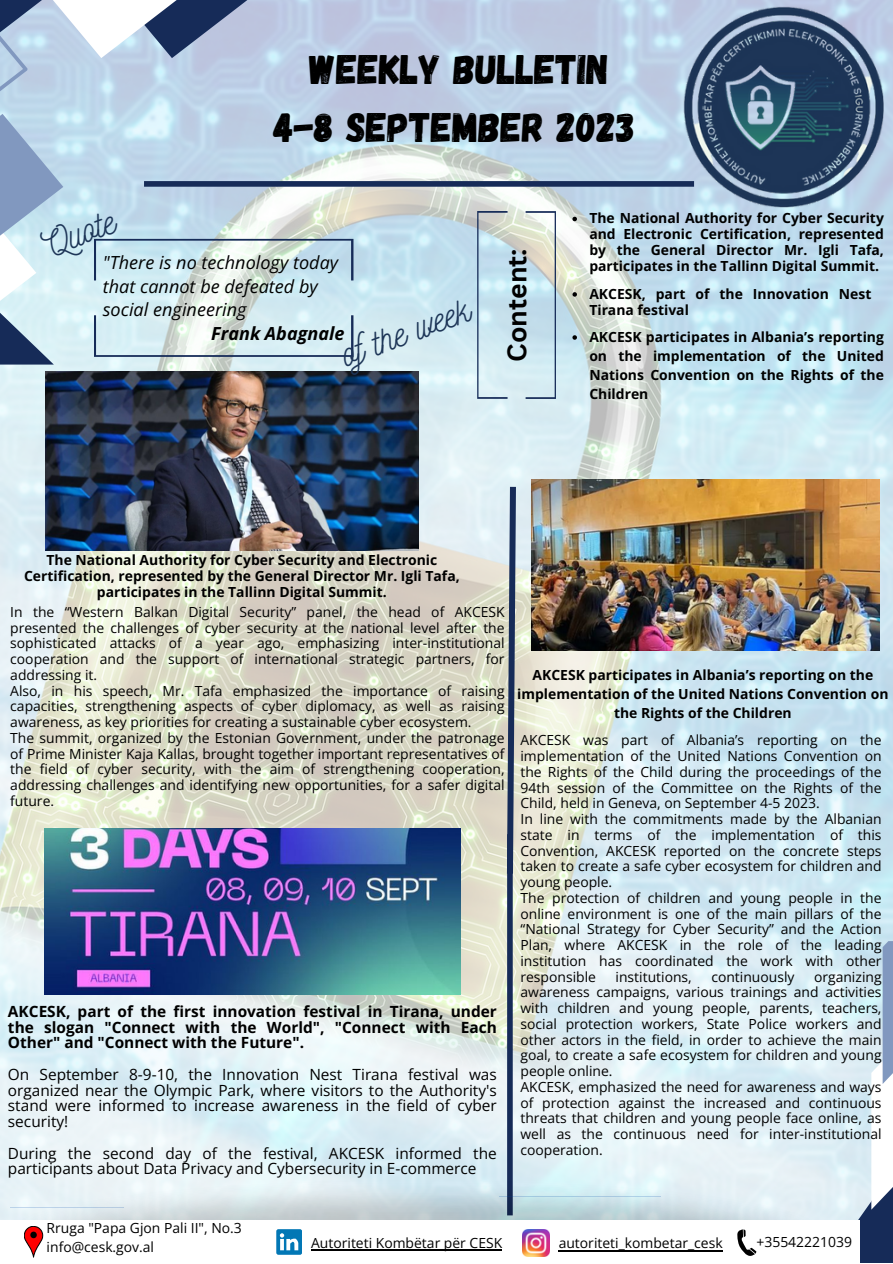
<style>
.page{position:relative;width:893px;height:1264px;background:#fff}
.page>*{position:absolute;margin:0;border:0;box-sizing:border-box;transform-origin:0 0}
.t1{font:41.25px "Gagalin";color:#000}
.t2{font:36.9px "Nickainley";color:#1d3557}
.t3{font:700 26.4px "Canva Sans";color:#000}
.t4{font:italic 18px/23.7px "Open Sans";color:#000}
.t5{font:italic 700 18px "Open Sans";color:#000}
.t6{font:15.45px/15.8px "Open Sans";color:#000;text-align:justify}
.t7{font:700 15.45px/15.8px "Open Sans";color:#000;text-align:justify}
.t8{font:13.95px/15.8px "Open Sans";color:#000;text-align:justify}
.t9{font:700 13.95px/15.8px "Open Sans";color:#000;text-align:center}
</style>
<div class="page">
<img style="left:0;top:0;width:892px;height:1136px">
<div style="left:507px;top:834px;width:5px;height:381px;background:#162b58"></div>
<img style="left:683px;top:7px;width:200px;height:201px">
<svg style="left:600px;top:1025px;width:109px;height:111px;fill:#e4f3f8"></svg>
<svg style="left:709px;top:941px;width:183px;height:195px;fill:#dcedf5"></svg>
<svg style="left:0;top:0;width:303px;height:364px"></svg>
<svg style="left:0;top:0;width:232px;height:342px"></svg>
<svg style="left:0;top:0;width:63px;height:276px"></svg>
<svg style="left:94px;top:239px;width:259px;height:41px"></svg>
<svg style="left:94px;top:315px;width:259px;height:42px"></svg>
<svg style="left:507px;top:487px;width:9px;height:386px"></svg>
<img style="left:0;top:1136px;width:872px;height:84px">
<svg style="left:24px;top:1226px;width:19px;height:32px"></svg>
<img style="left:522px;top:1229px;width:27px;height:27px">
<hr style="left:311px;top:1249px;width:191px;height:1px;background:#000">
<svg style="left:276px;top:1229px;width:26px;height:25px"></svg>
<div style="left:144px;top:181px;width:550px;height:6px;background:#162b58"></div>
<svg style="left:559px;top:1137px;width:333px;height:125px"></svg>
<hr style="left:558px;top:1249px;width:165px;height:2px;background:#000">
<svg style="left:477px;top:211px;width:30px;height:188px"></svg>
<svg style="left:525px;top:211px;width:31px;height:188px"></svg>
<img style="left:46px;top:372px;width:372px;height:179px">
<img style="left:531px;top:480px;width:348px;height:171px">
<img style="left:44px;top:828px;width:416px;height:166px">
<svg style="left:572px;top:217px;width:5px;height:4px"></svg>
<svg style="left:572px;top:292px;width:5px;height:5px"></svg>
<svg style="left:572px;top:335px;width:5px;height:5px"></svg>
<p class="t1" style="left:309px;top:43px;width:301px">WEEKLY BULLETIN</p>
<p class="t1" style="left:273px;top:100px;width:363px">4-8 SEPTEMBER 2023</p>
<p class="t2" style="left:35px;top:223px;width:76px;rotate:-20deg">Quote</p>
<p class="t4" style="left:103px;top:250px;width:237px">"There is no technology today that cannot be defeated by social engineering</p>
<p class="t5" style="left:211px;top:321px;width:135px">Frank Abagnale</p>
<p class="t2" style="left:334px;top:332px;width:136px;rotate:-20deg">of the week</p>
<p class="t3" style="left:498px;top:361px;width:114px;rotate:-90deg">Content:</p>
<p class="t9" style="left:589px;top:210px;width:296px;text-align:justify">The National Authority for Cyber Security and Electronic Certification, represented by the General Director Mr. Igli Tafa, participates in the Tallinn Digital Summit.</p>
<p class="t9" style="left:589px;top:285px;width:283px;text-align:left">AKCESK, part of the Innovation Nest<br>Tirana festival</p>
<p class="t9" style="left:589px;top:327px;width:296px;line-height:19px;text-align:justify">AKCESK participates in Albania’s reporting on the implementation of the United Nations Convention on the Rights of the Children</p>
<p class="t9" style="left:24px;top:552px;width:437px">The National Authority for Cyber Security and Electronic<br>Certification, represented by the General Director Mr. Igli Tafa, participates in the Tallinn Digital Summit.</p>
<p class="t8" style="left:10px;top:603px;width:496px">In the “Western Balkan Digital Security” panel, the head of AKCESK presented the challenges of cyber security at the national level after the sophisticated attacks of a year ago, emphasizing inter-institutional cooperation and the support of international strategic partners, for addressing it.</p>
<p class="t8" style="left:10px;top:682px;width:496px">Also, in his speech, Mr. Tafa emphasized the importance of raising capacities, strengthening aspects of cyber diplomacy, as well as raising awareness, as key priorities for creating a sustainable cyber ecosystem.</p>
<p class="t8" style="left:10px;top:729px;width:496px">The summit, organized by the Estonian Government, under the patronage of Prime Minister Kaja Kallas, brought together important representatives of the field of cyber security, with the aim of strengthening cooperation, addressing challenges and identifying new opportunities, for a safer digital future.</p>
<p class="t8" style="left:520px;top:732px;width:362px">AKCESK was part of Albania’s reporting on the implementation of the United Nations Convention on the Rights of the Child during the proceedings of the 94th session of the Committee on the Rights of the Child, held in Geneva, on September 4-5 2023.</p>
<p class="t8" style="left:520px;top:810px;width:362px">In line with the commitments made by the Albanian state in terms of the implementation of this Convention, AKCESK reported on the concrete steps taken to create a safe cyber ecosystem for children and young people.</p>
<p class="t8" style="left:520px;top:889px;width:362px">The protection of children and young people in the online environment is one of the main pillars of the “National Strategy for Cyber Security” and the Action Plan, where AKCESK in the role of the leading institution has coordinated the work with other responsible</p>
<p class="t9" style="left:517px;top:665px;width:373px;line-height:19px">AKCESK participates in Albania’s reporting on the implementation of the United Nations Convention on the Rights of the Children</p>
<p class="t8" style="left:615px;top:968px;width:78px">institutions,</p>
<p class="t8" style="left:711px;top:968px;width:85px">continuously</p>
<p class="t8" style="left:520px;top:968px;width:362px;text-indent:293px">organizing awareness campaigns, various trainings and activities with children and young people, parents, teachers, social protection workers, State Police workers and other actors in the field, in order to achieve the main goal, to create a safe ecosystem for children and young people online.</p>
<p class="t8" style="left:520px;top:1078px;width:362px">AKCESK, emphasized the need for awareness and ways of protection against the increased and continuous threats that children and young people face online, as well as the continuous need for inter-institutional cooperation.</p>
<p class="t7" style="left:8px;top:1002px;width:490px">AKCESK, part of the first innovation festival in Tirana, under the slogan "Connect with the World", "Connect with Each Other" and "Connect with the Future".</p>
<p class="t6" style="left:8px;top:1065px;width:490px">On September 8-9-10, the Innovation Nest Tirana festival was organized near the Olympic Park, where visitors to the Authority's stand were informed to increase awareness in the field of cyber security!</p>
<p class="t6" style="left:8px;top:1144px;width:490px">During the second day of the festival, AKCESK informed the participants about Data Privacy and Cybersecurity in E-commerce</p>
<p class="t8" style="left:47px;top:1218px;width:197px;line-height:19px">Rruga "Papa Gjon Pali II", No.3 info@cesk.gov.al</p>
<p class="t8" style="left:311px;top:1234px;width:193px">Autoriteti Kombëtar për CESK</p>
<p class="t8" style="left:558px;top:1234px;width:165px">autoriteti_kombetar_cesk</p>
<p class="t8" style="left:756px;top:1233px;width:97px">+35542221039</p>
</div>
